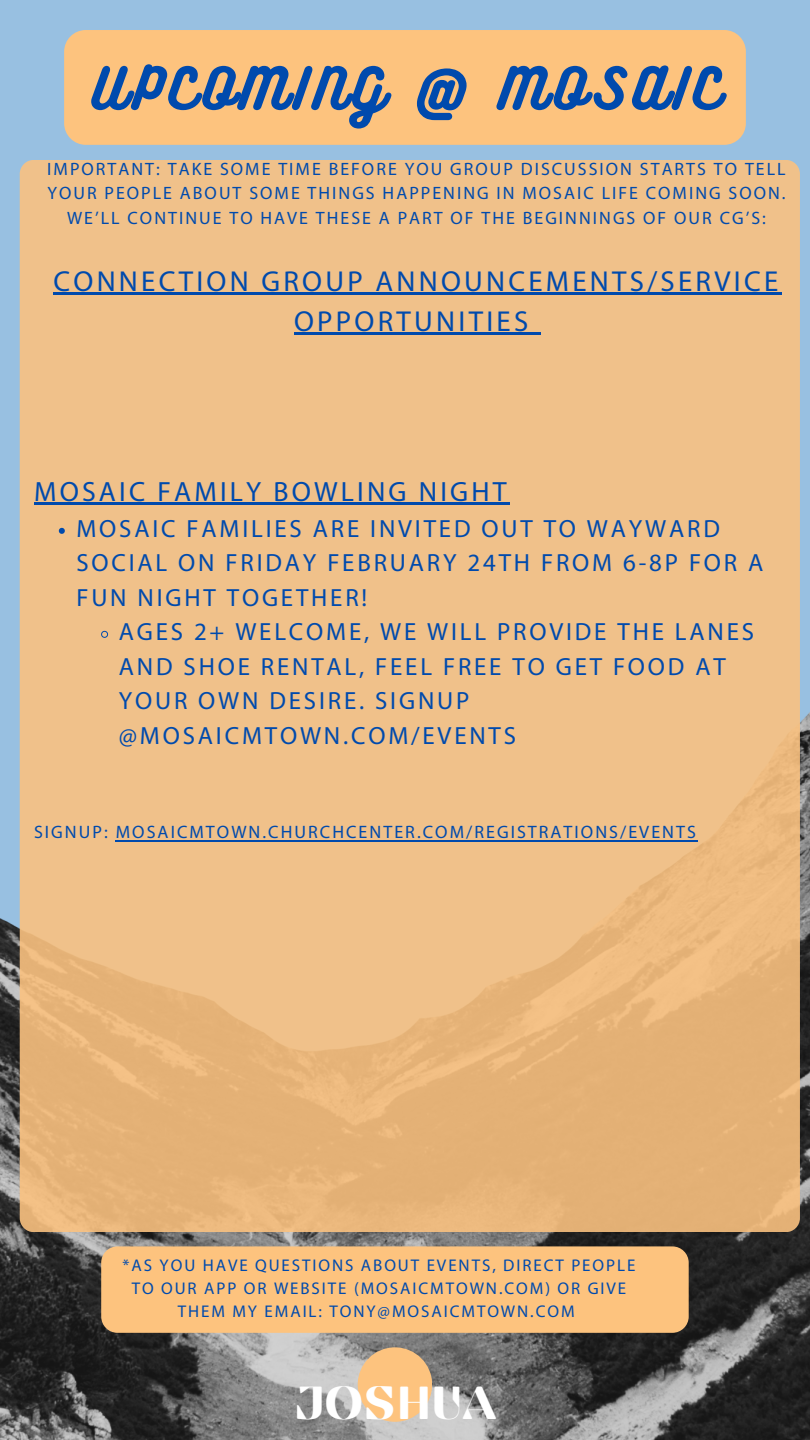
<style>
.page{position:relative;width:810px;height:1440px;background:#fff}
.page>*{position:absolute;margin:0;border:0;box-sizing:border-box;transform-origin:0 0}
.t1{font:51px "Bukhari Script";letter-spacing:.14em;color:#004aad}
.t2{font:46.3px "Findel Display";color:#fff}
.t3{font:28.9px/39.8px "Myriad Pro";letter-spacing:.115em;color:#004aad;text-align:center}
.t4{font:27.9px "Myriad Pro";letter-spacing:.115em;color:#004aad}
.t5{font:24.9px/34.5px "Myriad Pro";letter-spacing:.115em;color:#004aad}
.t6{font:18px "Myriad Pro";letter-spacing:.115em;color:#004aad}
.t7{font:17.9px/24.8px "Myriad Pro";letter-spacing:.115em;color:#004aad;text-align:center}
.t8{font:17px/23.2px "Myriad Pro";letter-spacing:.115em;color:#004aad;text-align:center}
</style>
<div class="page">
<img style="left:0;top:0;width:810px;height:1440px">
<div style="left:64px;top:30px;width:682px;height:115px;background:#fdc37e;border-radius:22px"></div>
<div style="left:20px;top:160px;width:780px;height:1072px;background:linear-gradient(to bottom,#f3c58f,#e8b67c);border-radius:14px"></div>
<svg style="left:59px;top:528px;width:6px;height:6px"></svg>
<svg style="left:101px;top:630px;width:7px;height:8px"></svg>
<hr style="left:53px;top:292px;width:729px;height:3px;background:#004aad">
<hr style="left:294px;top:332px;width:238px;height:2px;background:#004aad">
<svg style="left:532px;top:332px;width:9px;height:2px"></svg>
<hr style="left:34px;top:502px;width:476px;height:3px;background:#004aad">
<hr style="left:116px;top:840px;width:582px;height:1px;background:#004aad">
<div style="left:101px;top:1246px;width:588px;height:87px;background:#fdc37e;border-radius:16px"></div>
<div style="left:358px;top:1347px;width:74px;height:75px;background:#fdc37e;border-radius:50%"></div>
<h1 class="t1" style="left:91px;top:56px;width:629px">UPCOMING @ MOSAIC</h1>
<p class="t7" style="left:47px;top:158px;width:740px">IMPORTANT: TAKE SOME TIME BEFORE YOU GROUP DISCUSSION STARTS TO TELL<br>YOUR PEOPLE ABOUT SOME THINGS HAPPENING IN MOSAIC LIFE COMING SOON.<br>WE’LL CONTINUE TO HAVE THESE A PART OF THE BEGINNINGS OF OUR CG’S:</p>
<p class="t3" style="left:53px;top:264px;width:726px">CONNECTION GROUP ANNOUNCEMENTS/SERVICE<br>OPPORTUNITIES</p>
<p class="t4" style="left:34px;top:480px;width:474px">MOSAIC FAMILY BOWLING NIGHT</p>
<p class="t5" style="left:76px;top:513px;width:689px">MOSAIC FAMILIES ARE INVITED OUT TO WAYWARD<br>SOCIAL ON FRIDAY FEBRUARY 24TH FROM 6-8P FOR A<br>FUN NIGHT TOGETHER!</p>
<p class="t5" style="left:119px;top:617px;width:637px">AGES 2+ WELCOME, WE WILL PROVIDE THE LANES<br>AND SHOE RENTAL, FEEL FREE TO GET FOOD AT<br>YOUR OWN DESIRE. SIGNUP @MOSAICMTOWN.COM/EVENTS</p>
<p class="t6" style="left:34px;top:825px;width:663px">SIGNUP: MOSAICMTOWN.CHURCHCENTER.COM/REGISTRATIONS/EVENTS</p>
<p class="t8" style="left:123px;top:1255px;width:514px">*AS YOU HAVE QUESTIONS ABOUT EVENTS, DIRECT PEOPLE<br>TO OUR APP OR WEBSITE (MOSAICMTOWN.COM) OR GIVE<br>THEM MY EMAIL: TONY@MOSAICMTOWN.COM</p>
<h2 class="t2" style="left:294px;top:1376px;width:204px">JOSHUA</h2>
</div>
